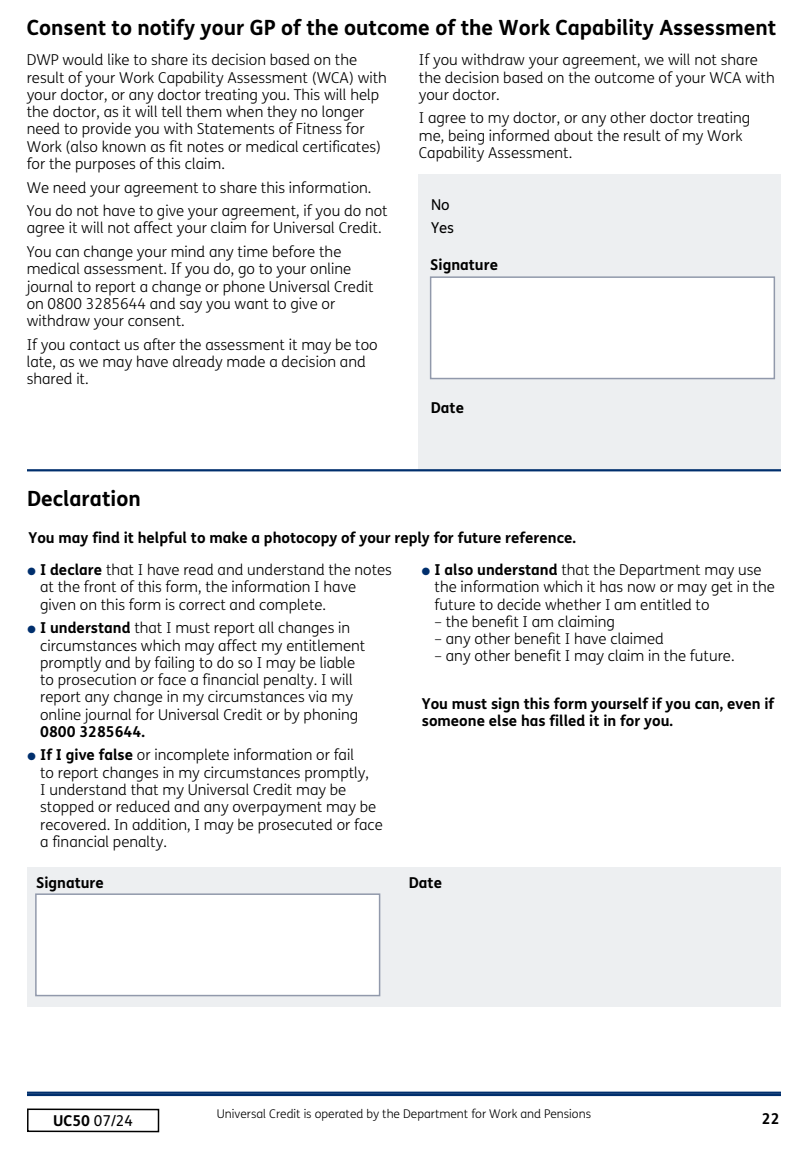
<style>
.page{position:relative;width:808px;height:1149px;background:#fff}
.page>*{position:absolute;margin:0;border:0;box-sizing:border-box;transform-origin:0 0}
.t1{font:700 21px "FS Me";color:#000}
.t2{font:300 15px/17.2px "FS Me";color:#000}
.t3{font:700 15px/17.2px "FS Me";color:#000}
.t4{font:15px/22.4px "FS Me";color:#000}
.t5{font:300 12px "FS Me";color:#000}
.s1{color:#002f6d}
.s2{font-weight:700}
</style>
<div class="page">
<div style="left:27px;top:867px;width:754px;height:139px;background:#edeff1"></div>
<div style="left:418px;top:174px;width:363px;height:295px;background:#edeff1"></div>
<hr style="left:27px;top:1091px;width:754px;height:2px;background:#002f6d">
<hr style="left:27px;top:1093px;width:754px;height:2px;background:#002f6d">
<div style="left:430px;top:276px;width:345px;height:103px;background:#fff;border:2px solid #9199ab"></div>
<hr style="left:27px;top:469px;width:754px;height:2px;background:#002f6d">
<div style="left:35px;top:893px;width:345px;height:102px;background:#fff;border:2px solid #9199ab"></div>
<div style="left:27px;top:1108px;width:132px;height:23px;border:2px solid #000"></div>
<h1 class="t1" style="left:27px;top:11px;width:751px">Consent to notify your GP of the outcome of the Work Capability Assessment</h1>
<p class="t2" style="left:27px;top:51px;width:362px">DWP would like to share its decision based on the result of your Work Capability Assessment (WCA) with your doctor, or any doctor treating you. This will help the doctor, as it will tell them when they no longer need to provide you with Statements of Fitness for Work (also known as fit notes or medical certificates) for the purposes of this claim.</p>
<p class="t2" style="left:27px;top:175px;width:363px;line-height:23.7px">We need your agreement to share this information.<br>You do not have to give your agreement, if you do not</p>
<p class="t2" style="left:27px;top:216px;width:356px;line-height:23.7px">agree it will not affect your claim for Universal Credit.<br>You can change your mind any time before the</p>
<p class="t2" style="left:27px;top:260px;width:348px">medical assessment. If you do, go to your online journal to report a change or phone Universal Credit on 0800 3285644 and say you want to give or withdraw your consent.</p>
<p class="t2" style="left:27px;top:335px;width:353px">If you contact us after the assessment it may be too late, as we may have already made a decision and shared it.</p>
<p class="t2" style="left:419px;top:51px;width:357px">If you withdraw your agreement, we will not share the decision based on the outcome of your WCA with your doctor.</p>
<p class="t2" style="left:419px;top:109px;width:333px">I agree to my doctor, or any other doctor treating me, being informed about the result of my Work<br>Capability Assessment.</p>
<p class="t4" style="left:431px;top:194px;width:25px">No<br>Yes</p>
<p class="t3" style="left:430px;top:255px;width:69px">Signature</p>
<p class="t3" style="left:431px;top:398px;width:35px">Date</p>
<h1 class="t1" style="left:27px;top:482px;width:115px">Declaration</h1>
<p class="t3" style="left:28px;top:528px;width:549px">You may find it helpful to make a photocopy of your reply for future reference.</p>
<p class="t2" style="left:40px;top:560px;width:353px;text-indent:-13px"><span class="s1">●</span> <span class="s2">I declare</span> that I have read and understand the notes at the front of this form, the information I have given on this form is correct and complete.</p>
<p class="t2" style="left:40px;top:618px;width:327px;text-indent:-13px"><span class="s1">●</span> <span class="s2">I understand</span> that I must report all changes in circumstances which may affect my entitlement promptly and by failing to do so I may be liable to prosecution or face a financial penalty. I will report any change in my circumstances via my online journal for Universal Credit or by phoning</p>
<p class="t3" style="left:40px;top:722px;width:106px">0800 3285644.</p>
<p class="t2" style="left:40px;top:746px;width:344px;text-indent:-13px"><span class="s1">●</span> <span class="s2">If I give false</span> or incomplete information or fail<br>to report changes in my circumstances promptly,<br>I understand that my Universal Credit may be stopped or reduced and any overpayment may be recovered. In addition, I may be prosecuted or face a financial penalty.</p>
<p class="t2" style="left:435px;top:560px;width:342px;text-indent:-13px"><span class="s1">●</span> <span class="s2">I also understand</span> that the Department may use the information which it has now or may get in the future to decide whether I am entitled to</p>
<p class="t2" style="left:435px;top:612px;width:182px">– the benefit I am claiming</p>
<p class="t2" style="left:435px;top:629px;width:231px">– any other benefit I have claimed</p>
<p class="t2" style="left:435px;top:647px;width:302px">– any other benefit I may claim in the future.</p>
<p class="t3" style="left:422px;top:693px;width:354px">You must sign this form yourself if you can, even if someone else has filled it in for you.</p>
<p class="t3" style="left:36px;top:873px;width:69px">Signature</p>
<p class="t3" style="left:409px;top:873px;width:35px">Date</p>
<p class="t5" style="left:217px;top:1104px;width:376px">Universal Credit is operated by the Department for Work and Pensions</p>
<p class="t4" style="left:53px;top:1108px;width:81px"><span class="s2">UC50</span> 07/24</p>
<p class="t3" style="left:762px;top:1108px;width:19px">22</p>
</div>
